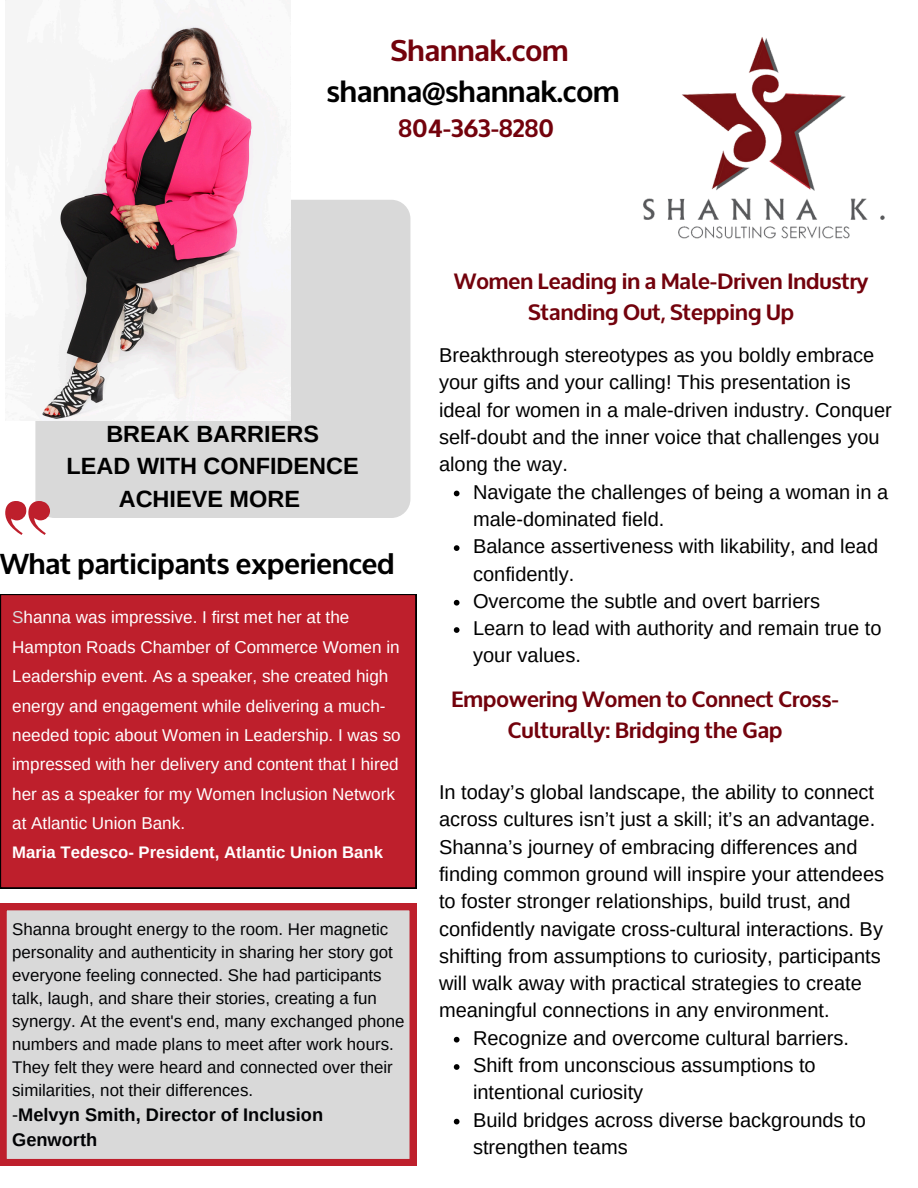
<style>
.page{position:relative;width:918px;height:1188px;background:#fff}
.page>*{position:absolute;margin:0;border:0;box-sizing:border-box;transform-origin:0 0}
.t1{font:700 29.4px/40.5px "Oxygen";color:#000;text-align:center}
.t2{font:700 28.5px "Oxygen";color:#000}
.t3{font:700 24.75px "Oxygen";color:#73020c}
.t4{font:700 23.55px/32.7px "Arimo";color:#000;text-align:center}
.t5{font:700 21.9px/30.5px "Oxygen";color:#73020c;text-align:center}
.t6{font:20.1px/27.3px "Arimo";color:#000}
.t7{font:700 18.3px/25px "Arimo";color:#020305}
.t8{font:17.1px/29.4px "Arimo";color:#fff}
.t9{font:16.95px/23px "Arimo";color:#020305}
.t10{font:700 16.8px "Arimo";color:#fff}
.s1{color:#73020c}
.s2{color:#d9d9d9}
.s3{font-weight:400}
</style>
<div class="page">
<div style="left:35px;top:200px;width:375px;height:318px;background:#d9d9d9;border-radius:19px"></div>
<img style="left:643px;top:37px;width:242px;height:202px">
<img style="left:5px;top:0;width:286px;height:421px">
<div style="left:0;top:594px;width:416px;height:294px;background:#be1f2c"></div>
<svg style="left:0;top:904px;width:416px;height:262px;background:#d6c9ca"></svg>
<svg style="left:454px;top:491px;width:6px;height:5px"></svg>
<svg style="left:454px;top:545px;width:6px;height:6px"></svg>
<svg style="left:454px;top:600px;width:6px;height:6px"></svg>
<svg style="left:454px;top:627px;width:6px;height:6px"></svg>
<svg style="left:454px;top:1037px;width:6px;height:6px"></svg>
<svg style="left:454px;top:1064px;width:6px;height:6px"></svg>
<svg style="left:454px;top:1119px;width:6px;height:5px"></svg>
<svg style="left:5px;top:501px;width:45px;height:34px"></svg>
<p class="t1" style="left:327px;top:28px;width:294px"><span class="s1">Shannak.com </span>shanna@shannak.com</p>
<p class="t3" style="left:399px;top:106px;width:157px">804-363-8280</p>
<h4 class="t4" style="left:67px;top:417px;width:294px">BREAK BARRIERS<br>LEAD WITH CONFIDENCE<br>ACHIEVE MORE</h4>
<p class="t2" style="left:0;top:539px;width:396px">What participants experienced</p>
<p class="t8" style="left:12px;top:602px;width:390px"><span class="s2">S</span>hanna was impressive. I first met her at the Hampton Roads Chamber of Commerce Women in Leadership event. As a speaker, she created high energy and engagement while delivering a much&shy;needed topic about Women in Leadership. I was so impressed with her delivery and content that I hired her as a speaker for my Women Inclusion Network at Atlantic Union Bank.</p>
<p class="t10" style="left:12px;top:843px;width:372px">Maria Tedesco- President, Atlantic Union Bank</p>
<p class="t9" style="left:12px;top:918px;width:394px">Shanna brought energy to the room. Her magnetic personality and authenticity in sharing her story got everyone feeling connected. She had participants talk, laugh, and share their stories, creating a fun synergy. At the event's end, many exchanged phone numbers and made plans to meet after work hours.<br>They felt they were heard and connected over their similarities, not their differences.</p>
<h3 class="t7" style="left:12px;top:1102px;width:312px"><span class="s3">-</span>Melvyn Smith, Director of Inclusion<br>Genworth</h3>
<p class="t5" style="left:454px;top:264px;width:416px">Women Leading in a Male-Driven Industry<br>Standing Out, Stepping Up</p>
<h1 class="t6" style="left:439px;top:341px;width:454px">Breakthrough stereotypes as you boldly embrace your gifts and your calling! This presentation is ideal for women in a male-driven industry. Conquer self-doubt and the inner voice that challenges you along the way.</h1>
<p class="t6" style="left:473px;top:478px;width:417px">Navigate the challenges of being a woman in a male-dominated field.</p>
<h2 class="t6" style="left:473px;top:533px;width:407px">Balance assertiveness with likability, and lead confidently.</h2>
<h3 class="t6" style="left:473px;top:587px;width:349px">Overcome the subtle and overt barriers</h3>
<h4 class="t6" style="left:473px;top:615px;width:410px">Learn to lead with authority and remain true to your values.</h4>
<h1 class="t5" style="left:452px;top:682px;width:389px">Empowering Women to Connect Cross-<br>Culturally: Bridging the Gap</h1>
<p class="t6" style="left:439px;top:778px;width:447px">In today’s global landscape, the ability to connect across cultures isn’t just a skill; it’s an advantage.<br>Shanna’s journey of embracing differences and finding common ground will inspire your attendees to foster stronger relationships, build trust, and confidently navigate cross-cultural interactions. By shifting from assumptions to curiosity, participants will walk away with practical strategies to create meaningful connections in any environment.</p>
<p class="t6" style="left:473px;top:1024px;width:378px">Recognize and overcome cultural barriers.</p>
<p class="t6" style="left:473px;top:1051px;width:344px">Shift from unconscious assumptions to intentional curiosity</p>
<p class="t6" style="left:473px;top:1106px;width:394px">Build bridges across diverse backgrounds to strengthen teams</p>
</div>
